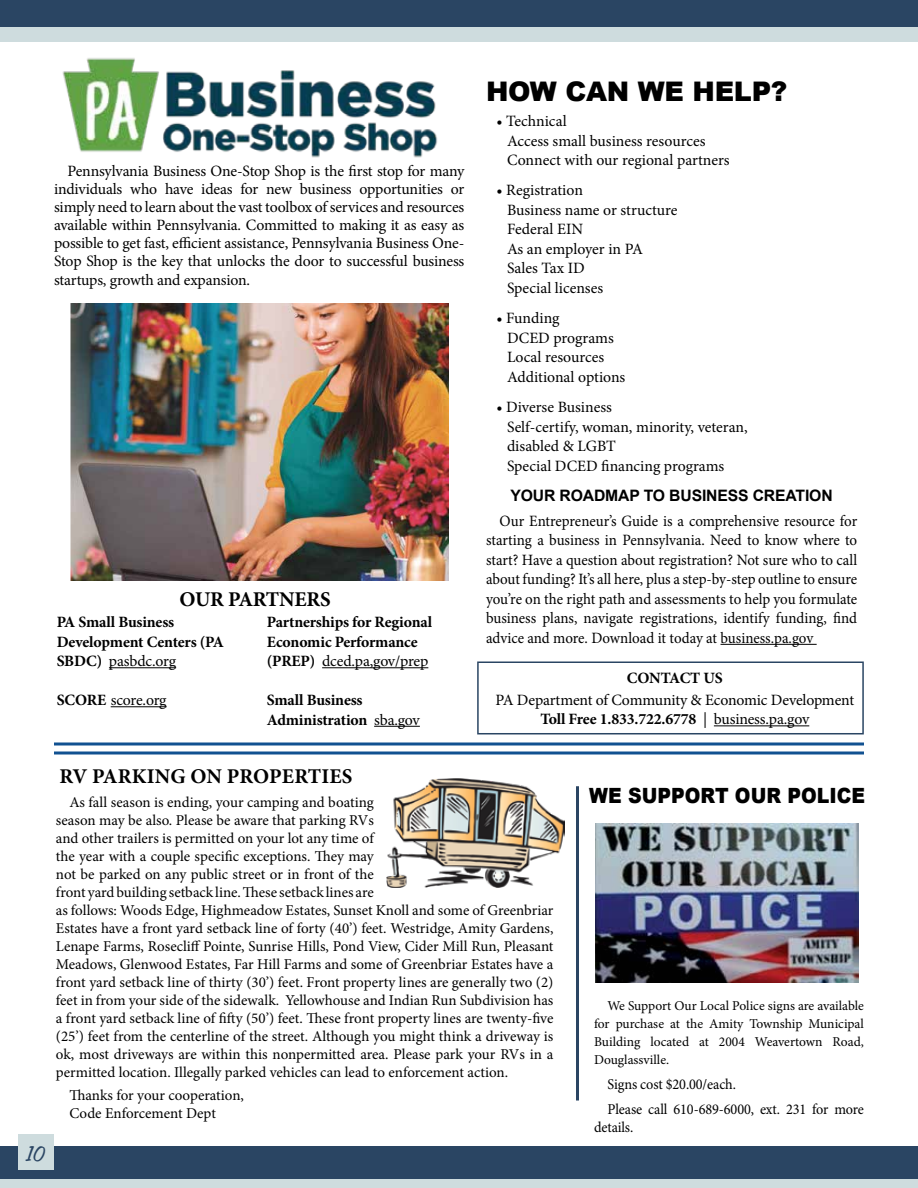
<style>
.page{position:relative;width:918px;height:1188px;background:#fff}
.page>*{position:absolute;margin:0;border:0;box-sizing:border-box;transform-origin:0 0}
.t1{font:900 27px "Arial";letter-spacing:-.01em;color:#000}
.t2{font:24px "Freehand 575 BT Regular B";color:#2a4563}
.t3{font:700 21px "Minion Pro";letter-spacing:-.005em;color:#000}
.t4{font:900 21px "Arial";color:#000;scale:.9 1}
.t5{font:15.75px/19.5px "Minion Pro";letter-spacing:-.005em;color:#000}
.t6{font:15.75px/19.5px "Minion Pro";letter-spacing:-.005em;color:#000;text-align:justify;scale:.95 1}
.t7{font:700 15.75px/19.5px "Minion Pro";letter-spacing:-.01em;color:#000}
.t8{font:700 15.75px "Arial";letter-spacing:-.01em;color:#000}
.t9{font:15px/18px "Minion Pro";color:#000}
.t10{font:15px/24.8px "Minion Pro";color:#000;scale:.95 1}
.t11{font:13.5px/18px "Minion Pro";color:#000;text-align:justify}
.s1{font-weight:400}
.s2{font-weight:700}
</style>
<div class="page">
<div style="left:0;top:1146px;width:918px;height:33px;background:#2a4563"></div>
<div style="left:0;top:1179px;width:918px;height:9px;background:#cedcde"></div>
<div style="left:18px;top:1134px;width:36px;height:36px;background:#cedcde"></div>
<div style="left:0;top:0;width:918px;height:32px;background:#2a4563"></div>
<div style="left:0;top:27px;width:918px;height:15px;background:#cedcde"></div>
<img style="left:62px;top:58px;width:376px;height:100px">
<img style="left:70px;top:303px;width:378px;height:277px">
<hr style="left:721px;top:644px;width:96px;height:1px;background:#000">
<hr style="left:109px;top:667px;width:67px;height:1px;background:#000">
<hr style="left:111px;top:706px;width:56px;height:1px;background:#000">
<hr style="left:322px;top:667px;width:106px;height:1px;background:#000">
<hr style="left:374px;top:726px;width:46px;height:1px;background:#000">
<hr style="left:714px;top:725px;width:95px;height:1px;background:#000">
<div style="left:477px;top:662px;width:387px;height:72px;border:2px solid #2a4563"></div>
<img style="left:595px;top:824px;width:264px;height:159px">
<hr style="left:576px;top:786px;width:3px;height:315px;background:#2a4563">
<img style="left:386px;top:779px;width:179px;height:108px">
<hr style="left:54px;top:752px;width:810px;height:2px;background:#115191">
<svg style="left:54px;top:742px;width:810px;height:4px;background:#4c7cac"></svg>
<p class="t5" style="left:54px;top:162px;width:412px;line-height:18px;text-align:justify;text-indent:13px">Pennsylvania Business One-Stop Shop is the first stop for many individuals who have ideas for new business opportunities or simply need to learn about the vast toolbox of services and resources available within Pennsylvania. Committed to making it as easy as possible to get fast, efficient assistance, Pennsylvania Business One-Stop Shop is the key that unlocks the door to successful business</p>
<p class="t5" style="left:54px;top:271px;width:198px">startups, growth and expansion.</p>
<h3 class="t3" style="left:180px;top:585px;width:153px">OUR PARTNERS</h3>
<p class="t7" style="left:57px;top:612px;width:169px">PA Small Business<br>Development Centers (PA<br>SBDC) <span class="s1">pasbdc.org</span></p>
<p class="t5" style="left:57px;top:690px;width:111px"><span class="s2">SCORE</span> score.org</p>
<p class="t7" style="left:267px;top:612px;width:167px">Partnerships for Regional<br>Economic Performance (PREP) <span class="s1">dced.pa,gov/prep</span></p>
<p class="t7" style="left:267px;top:690px;width:155px">Small Business<br>Administration <span class="s1">sba.gov</span></p>
<h1 class="t1" style="left:486px;top:72px;width:303px">HOW CAN WE HELP?</h1>
<p class="t5" style="left:507px;top:111px;width:224px;text-indent:-11px">• Technical<br>Access small business resources<br>Connect with our regional partners</p>
<p class="t5" style="left:507px;top:181px;width:172px;text-indent:-11px">• Registration<br>Business name or structure<br>Federal EIN<br>As an employer in PA<br>Sales Tax ID<br>Special licenses</p>
<p class="t5" style="left:507px;top:309px;width:120px;text-indent:-11px">• Funding<br>DCED programs<br>Local resources<br>Additional options</p>
<p class="t5" style="left:507px;top:397px;width:242px;text-indent:-11px">• Diverse Business<br>Self-certify, woman, minority, veteran, disabled &amp; LGBT<br>Special DCED financing programs</p>
<p class="t8" style="left:511px;top:485px;width:324px">YOUR ROADMAP TO BUSINESS CREATION</p>
<p class="t6" style="left:486px;top:511px;width:392px;text-indent:13px">Our Entrepreneur’s Guide is a comprehensive resource for starting a business in Pennsylvania. Need to know where to start? Have a question about registration? Not sure who to call about funding? It’s all here, plus a step-by-step outline to ensure you’re on the right path and assessments to help you formulate business plans, navigate registrations, identify funding, find advice and more. Download it today at business.pa.gov</p>
<p class="t7" style="left:627px;top:668px;width:97px">CONTACT US</p>
<p class="t5" style="left:495px;top:690px;width:360px;text-align:center">PA Department of Community &amp; Economic Development<br><span class="s2">Toll Free 1.833.722.6778</span> | business.pa.gov</p>
<h2 class="t2" style="left:27px;top:1142px;width:20px">10</h2>
<h3 class="t3" style="left:59px;top:762px;width:295px">RV PARKING ON PROPERTIES</h3>
<p class="t9" style="left:56px;top:793px;width:499px;text-indent:14px">As fall season is ending, your camping and boating<br>season may be also. Please be aware that parking RVs<br>and other trailers is permitted on your lot any time of<br>the year with a couple specific exceptions. They may<br>not be parked on any public street or in front of the<br>front yard building setback line. These setback lines are<br>as follows: Woods Edge, Highmeadow Estates, Sunset Knoll and some of Greenbriar Estates have a front yard setback line of forty (40’) feet. Westridge, Amity Gardens, Lenape Farms, Rosecliff Pointe, Sunrise Hills, Pond View, Cider Mill Run, Pleasant Meadows, Glenwood Estates, Far Hill Farms and some of Greenbriar Estates have a front yard setback line of thirty (30’) feet. Front property lines are generally two (2) feet in from your side of the sidewalk. Yellowhouse and Indian Run Subdivision has a front yard setback line of fifty (50’) feet. These front property lines are twenty-five (25’) feet from the centerline of the street. Although you might think a driveway is ok, most driveways are within this nonpermitted area. Please park your RVs in a permitted location. Illegally parked vehicles can lead to enforcement action.</p>
<p class="t9" style="left:69px;top:1086px;width:176px">Thanks for your cooperation,<br>Code Enforcement Dept</p>
<h3 class="t4" style="left:589px;top:780px;width:308px">WE SUPPORT OUR POLICE</h3>
<p class="t11" style="left:594px;top:997px;width:272px;text-indent:14px">We Support Our Local Police signs are available for purchase at the Amity Township Municipal Building located at 2004 Weavertown Road, Douglassville.</p>
<p class="t10" style="left:608px;top:1072px;width:272px">Signs cost $20.00/each.<br>Please call 610-689-6000, ext. 231 for more</p>
<p class="t10" style="left:594px;top:1115px;width:43px">details.</p>
</div>
